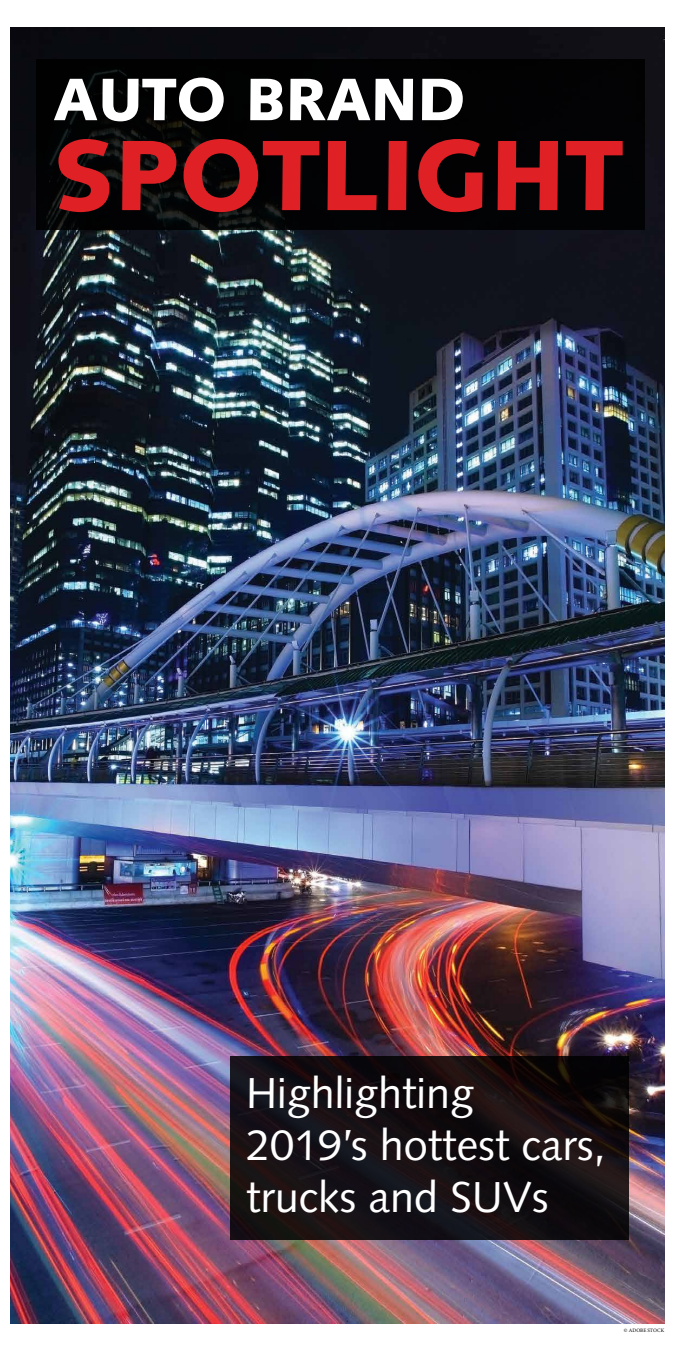
<style>
.page{position:relative;width:675px;height:1361px;background:#fff}
.page>*{position:absolute;margin:0;border:0;box-sizing:border-box;transform-origin:0 0}
.t1{font:900 99.9px "Syntax";color:#df2126}
.t2{font:900 59.85px "Syntax";color:#fff}
.t3{font:43.2px/51.9px "Syntax";color:#fff}
.t4{font:5.25px "Minion Pro";color:#000}
</style>
<div class="page">
<img style="left:11px;top:27px;width:653px;height:1296px">
<svg style="left:231px;top:1056px;width:398px;height:183px;background:#140e11"></svg>
<div style="left:37px;top:59px;width:608px;height:171px;background:#000"></div>
<h2 class="t2" style="left:53px;top:64px;width:414px">AUTO BRAND</h2>
<h1 class="t1" style="left:53px;top:116px;width:571px">SPOTLIGHT</h1>
<p class="t3" style="left:246px;top:1067px;width:361px">Highlighting<br>2019’s hottest cars, trucks and SUVs</p>
<p class="t4" style="left:624px;top:1326px;width:42px">© ADOBE STOCK</p>
</div>
